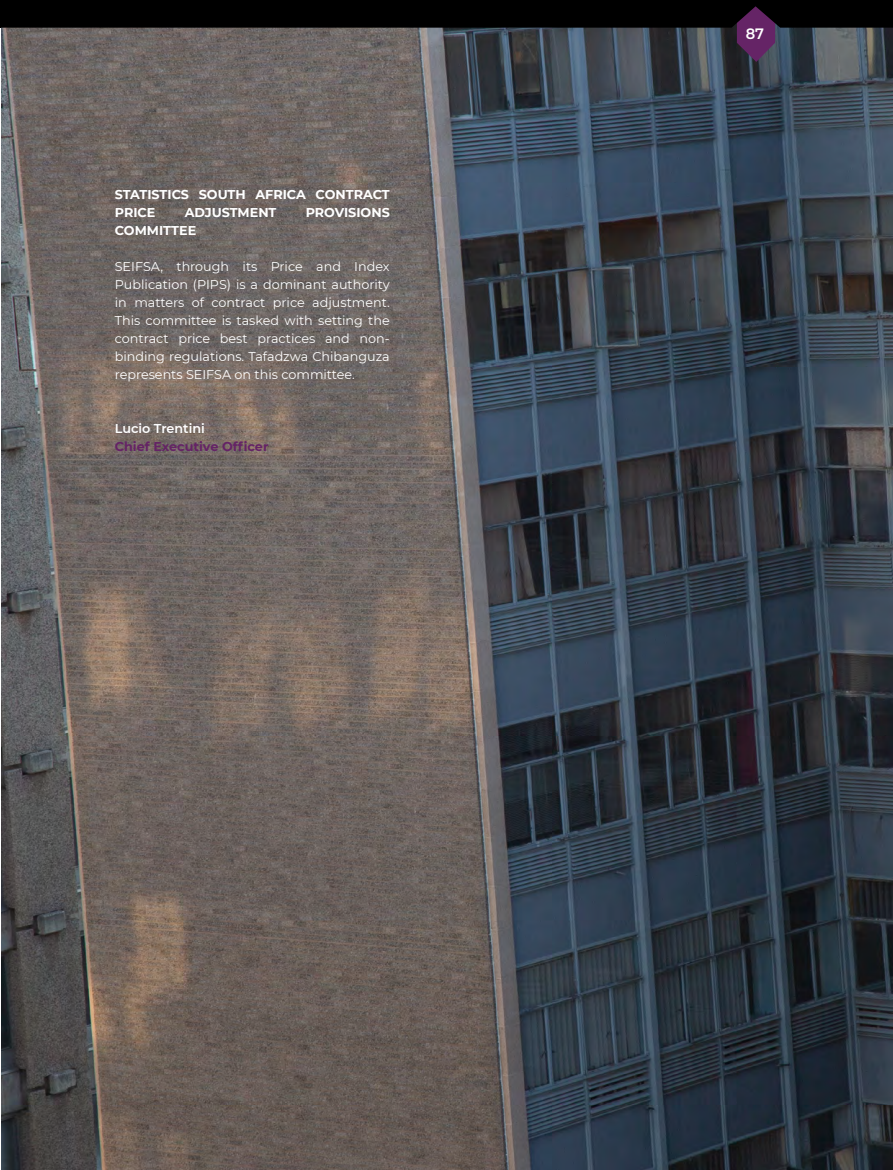
<style>
.page{position:relative;width:893px;height:1170px;background:#fff}
.page>*{position:absolute;margin:0;border:0;box-sizing:border-box;transform-origin:0 0}
.t1{font:600 15px "Montserrat";color:#fff}
.t2{font:12.75px/18px "Montserrat";color:#fff;text-align:justify}
.t3{font:700 12.75px/18px "Montserrat";color:#fff}
.t4{font:700 12.75px "Montserrat";color:#652366}
.t5{font:600 12.75px "Montserrat";color:#fff}
</style>
<div class="page">
<img style="left:1px;top:62px;width:892px;height:1107px">
<svg style="left:0;top:0;width:893px;height:62px;background:#333135"></svg>
<p class="t3" style="left:115px;top:185px;width:276px">STATISTICS SOUTH AFRICA CONTRACT<br>PRICE</p>
<p class="t3" style="left:185px;top:203px;width:93px">ADJUSTMENT</p>
<p class="t3" style="left:306px;top:203px;width:86px">PROVISIONS</p>
<p class="t3" style="left:115px;top:221px;width:83px">COMMITTEE</p>
<p class="t2" style="left:115px;top:257px;width:276px">SEIFSA, through its Price and Index Publication (PIPS) is a dominant authority in matters of contract price adjustment.<br>This committee is tasked with setting the contract price best practices and non&shy;binding regulations. Tafadzwa Chibanguza represents SEIFSA on this committee.</p>
<p class="t5" style="left:115px;top:420px;width:92px">Lucio Trentini</p>
<p class="t4" style="left:115px;top:437px;width:155px">Chief Executive Officer</p>
<p class="t1" style="left:746px;top:23px;width:20px">87</p>
</div>
